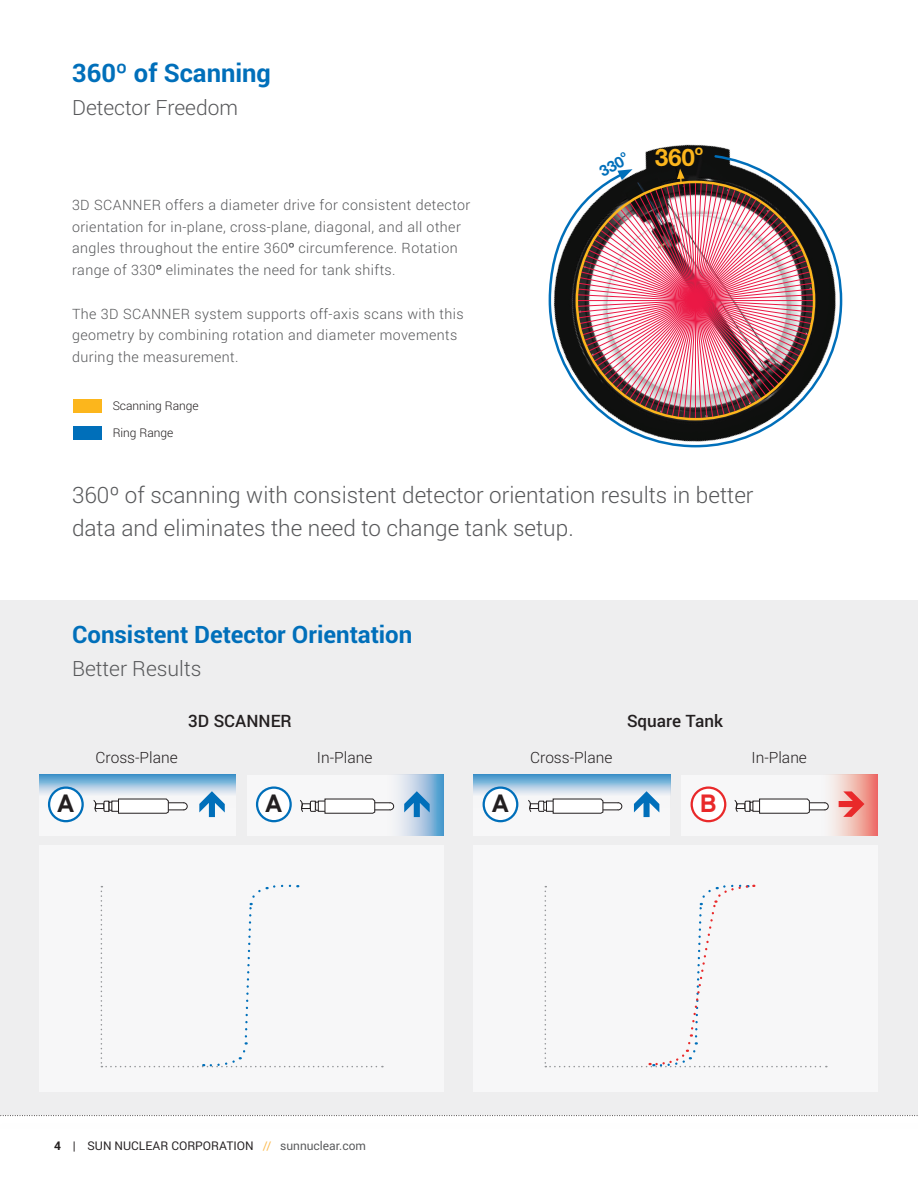
<style>
.page{position:relative;width:918px;height:1188px;background:#fff}
.page>*{position:absolute;margin:0;border:0;box-sizing:border-box;transform-origin:0 0}
.Top_Page_Header{font:700 25.5px "Roboto";color:#006fba}
.t1{font:700 24.9px "Overpass";color:#231f20}
.t2{font:700 24.9px "Overpass";color:#e9292a}
.Top_Page_Header-2{font:700 24px "Roboto";color:#006fba}
.t3{font:700 24px "Helvetica Neue LT Pro";color:#fcb61c}
.t4{font:300 22.5px/33px "Roboto";color:#57585a}
.Top_Page_Subhead{font:300 21px "Roboto";color:#57585a}
.Copy_Subhead{font:500 17.1px "Roboto";color:#231f20}
.t5{font:300 15.45px "Roboto";color:#231f20}
.Body_Copy{font:300 14.25px/21.8px "Roboto";letter-spacing:.03em;color:#57585a}
.t6{font:12px "Roboto";color:#231f20}
.Diagram_Text_Call_Ou{font:300 12px "Roboto";color:#231f20}
.t7{font:12px "Minion Pro";color:#231f20}
.s1{font-family:"Helvetica Neue LT Pro";font-weight:500}
.s2{font-family:"Futura";font-weight:500;font-size:10.5px}
.s3{font-weight:700}
.s4{color:#fcb94b}
.s5{color:#57585a}
</style>
<div class="page">
<div style="left:0;top:600px;width:918px;height:548px;background:#eeeeef"></div>
<div style="left:247px;top:775px;width:196px;height:60px;background:#f7f7f8"></div>
<svg style="left:394px;top:775px;width:49px;height:60px"></svg>
<div style="left:39px;top:775px;width:197px;height:60px;background:#f7f7f8"></div>
<div style="left:39px;top:845px;width:404px;height:247px;background:#f7f7f8"></div>
<div style="left:474px;top:845px;width:404px;height:247px;background:#f7f7f8"></div>
<svg style="left:101px;top:884px;width:282px;height:184px"></svg>
<svg style="left:545px;top:884px;width:282px;height:184px"></svg>
<svg style="left:39px;top:775px;width:197px;height:30px"></svg>
<svg style="left:199px;top:791px;width:26px;height:26px"></svg>
<svg style="left:93px;top:798px;width:95px;height:16px"></svg>
<div style="left:49px;top:788px;width:34px;height:33px;background:#fff;border-radius:50%"></div>
<div style="left:48px;top:786px;width:36px;height:36px;border:2px solid #006fba;border-radius:50%"></div>
<svg style="left:404px;top:791px;width:26px;height:26px"></svg>
<svg style="left:300px;top:798px;width:94px;height:16px"></svg>
<div style="left:257px;top:788px;width:34px;height:33px;background:#fff;border-radius:50%"></div>
<div style="left:256px;top:786px;width:36px;height:36px;border:2px solid #006fba;border-radius:50%"></div>
<div style="left:681px;top:775px;width:197px;height:60px;background:#f7f7f8"></div>
<svg style="left:831px;top:775px;width:47px;height:60px;background:#f0b1aa"></svg>
<div style="left:474px;top:775px;width:196px;height:60px;background:#f7f7f8"></div>
<svg style="left:474px;top:775px;width:196px;height:32px"></svg>
<svg style="left:634px;top:791px;width:25px;height:26px"></svg>
<div style="left:546px;top:801px;width:8px;height:10px;background:#fff"></div>
<div style="left:546px;top:801px;width:8px;height:11px;border:1px solid #231f20"></div>
<svg style="left:553px;top:798px;width:69px;height:16px"></svg>
<svg style="left:528px;top:800px;width:19px;height:12px"></svg>
<div style="left:484px;top:788px;width:33px;height:33px;background:#fff;border-radius:50%"></div>
<div style="left:483px;top:786px;width:35px;height:36px;border:2px solid #006fba;border-radius:50%"></div>
<svg style="left:839px;top:791px;width:25px;height:26px"></svg>
<svg style="left:734px;top:798px;width:95px;height:16px"></svg>
<div style="left:692px;top:788px;width:33px;height:33px;background:#fff;border-radius:50%"></div>
<div style="left:691px;top:786px;width:35px;height:36px;border:2px solid #e9292a;border-radius:50%"></div>
<svg style="left:548px;top:209px;width:295px;height:239px"></svg>
<div style="left:73px;top:400px;width:29px;height:13px;background:#fcb61c"></div>
<div style="left:73px;top:426px;width:29px;height:14px;background:#006fba"></div>
<div style="left:0;top:1115px;width:918px;height:73px;background:#fff"></div>
<svg style="left:0;top:1115px;width:918px;height:1px"></svg>
<svg style="left:577px;top:151px;width:237px;height:268px"></svg>
<p class="Top_Page_Header" style="left:72px;top:55px;width:200px">360º of Scanning</p>
<p class="Top_Page_Subhead" style="left:72px;top:93px;width:167px">Detector Freedom</p>
<p class="Body_Copy" style="left:72px;top:193px;width:400px">3D SCANNER offers a diameter drive for consistent detector orientation for in-plane, cross-plane, diagonal, and all other angles throughout the entire 360<span class="s1">º</span> circumference. Rotation range of 330<span class="s1">º</span> eliminates the need for tank shifts.</p>
<p class="Body_Copy" style="left:72px;top:302px;width:393px">The 3D SCANNER system supports off-axis scans with this geometry by combining rotation and diameter movements during the measurement.</p>
<p class="Diagram_Text_Call_Ou" style="left:113px;top:397px;width:88px">Scanning Range</p>
<p class="Diagram_Text_Call_Ou" style="left:113px;top:424px;width:62px">Ring Range</p>
<p class="t3" style="left:655px;top:143px;width:50px;rotate:-1deg">360<sup>o</sup></p>
<p class="t4" style="left:72px;top:478px;width:683px">360º of scanning with consistent detector orientation results in better data and eliminates the need to change tank setup.</p>
<p class="Top_Page_Header-2" style="left:72px;top:618px;width:342px">Consistent Detector Orientation</p>
<p class="Top_Page_Subhead" style="left:72px;top:654px;width:131px">Better Results</p>
<p class="t5" style="left:96px;top:747px;width:84px">Cross-Plane</p>
<p class="Copy_Subhead" style="left:188px;top:709px;width:105px">3D SCANNER</p>
<p class="Copy_Subhead" style="left:627px;top:709px;width:98px">Square Tank</p>
<p class="t5" style="left:317px;top:747px;width:57px">In-Plane</p>
<p class="t5" style="left:530px;top:747px;width:84px">Cross-Plane</p>
<p class="t5" style="left:752px;top:747px;width:57px">In-Plane</p>
<p class="t1" style="left:56px;top:788px;width:20px">A</p>
<p class="t1" style="left:264px;top:788px;width:20px">A</p>
<p class="t1" style="left:491px;top:788px;width:20px">A</p>
<p class="t2" style="left:699px;top:788px;width:19px">B</p>
<p class="t7" style="left:56px;top:1133px;width:121px"><span class="s2">1</span> I www.lightages.com</p>
<p class="t6" style="left:54px;top:1137px;width:314px"><span class="s3">4</span> | SUN NUCLEAR CORPORATION <span class="s4">//</span> <span class="s5">sunnuclear.com</span></p>
</div>
